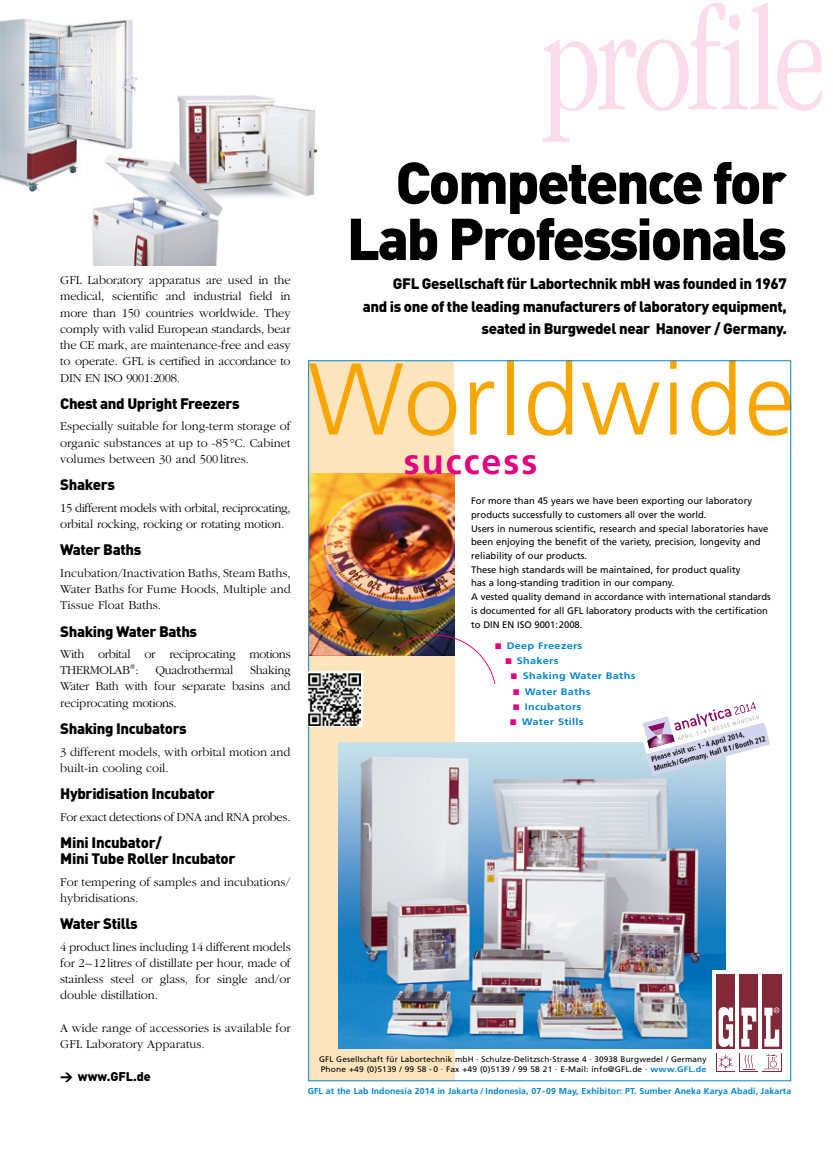
<style>
.page{position:relative;width:833px;height:1170px;background:#fff}
.page>*{position:absolute;margin:0;border:0;box-sizing:border-box;transform-origin:0 0}
.t1{font:300 condensed 150px "Garamond";letter-spacing:-.025em;color:#fadceb}
.t2{font:300 101.62px "Frutiger";letter-spacing:.015em;color:#f7a600}
.t3{font:900 58px/56.1px "DIN Pro";letter-spacing:-.04em;color:#000;text-align:right}
.t4{font:700 36px "Frutiger";letter-spacing:.055em;color:#e5007d}
.t5{font:900 15px/22.5px "DIN Pro";letter-spacing:-.025em;color:#000;text-align:right}
.t6{font:300 12.5px/16.2px "Garamond";letter-spacing:-.01em;color:#000;text-align:justify}
.t7{font:900 12.5px "DIN Pro";color:#000}
.t8{font:9.5px/13.8px "Frutiger";color:#000}
.t9{font:700 9.5px/15.1px "Frutiger";letter-spacing:.03em;color:#0085cd;scale:1.15 1}
.t10{font:700 8.62px "Frutiger";letter-spacing:.01em;color:#0085cd}
.t11{font:8px/10.4px "Frutiger";letter-spacing:.015em;color:#000}
.t12{font:700 condensed 7.62px/9.5px "Frutiger";color:#000}
.s1{font-family:"DIN"}
.s2{font-weight:700;color:#0085cd}
</style>
<div class="page">
<img style="left:0;top:18px;width:318px;height:247px">
<div style="left:309px;top:361px;width:145px;height:121px;background:#fee5be"></div>
<img style="left:310px;top:473px;width:144px;height:183px">
<div style="left:309px;top:656px;width:145px;height:424px;background:#fee5be"></div>
<svg style="left:308px;top:671px;width:54px;height:56px"></svg>
<img style="left:308px;top:673px;width:52px;height:52px">
<img style="left:338px;top:742px;width:388px;height:306px">
<div style="left:712px;top:970px;width:71px;height:104px;background:#fff"></div>
<div style="left:716px;top:974px;width:19px;height:74px;background:#812939"></div>
<div style="left:739px;top:974px;width:19px;height:74px;background:#812939"></div>
<div style="left:762px;top:974px;width:19px;height:74px;background:#812939"></div>
<svg style="left:718px;top:1007px;width:15px;height:40px"></svg>
<svg style="left:741px;top:1007px;width:15px;height:39px"></svg>
<svg style="left:716px;top:1053px;width:10px;height:18px"></svg>
<svg style="left:739px;top:1053px;width:1px;height:18px"></svg>
<div style="left:717px;top:1053px;width:18px;height:17px;background:#fff"></div>
<svg style="left:764px;top:1053px;width:15px;height:17px"></svg>
<svg style="left:718px;top:1054px;width:15px;height:15px"></svg>
<svg style="left:764px;top:1007px;width:15px;height:39px"></svg>
<svg style="left:743px;top:1054px;width:11px;height:16px"></svg>
<svg style="left:637px;top:702px;width:133px;height:74px"></svg>
<svg style="left:374px;top:634px;width:145px;height:123px"></svg>
<p class="t6" style="left:60px;top:272px;width:232px">GFL Laboratory apparatus are used in the medical, scientific and industrial field in more than 150 countries worldwide. They comply with valid European standards, bear the CE mark, are maintenance-free and easy to operate. GFL is certified in accordance to DIN EN ISO 9001:2008.</p>
<p class="t5" style="left:60px;top:392px;width:181px">Chest and Upright Freezers</p>
<p class="t6" style="left:60px;top:418px;width:232px">Especially suitable for long-term storage of organic substances at up to -85°C. Cabinet volumes between 30 and 500 litres.</p>
<p class="t5" style="left:60px;top:473px;width:56px">Shakers</p>
<p class="t6" style="left:60px;top:499px;width:232px">15 different models with orbital, reciprocating, orbital rocking, rocking or rotating motion.</p>
<p class="t5" style="left:60px;top:538px;width:82px">Water Baths</p>
<p class="t6" style="left:60px;top:564px;width:232px">Incubation/Inactivation Baths, Steam Baths, Water Baths for Fume Hoods, Multiple and Tissue Float Baths.</p>
<p class="t5" style="left:60px;top:619px;width:138px">Shaking Water Baths</p>
<p class="t6" style="left:60px;top:646px;width:232px">With orbital or reciprocating motions<br>THERMOLAB<sup>®</sup>:</p>
<p class="t6" style="left:60px;top:662px;width:232px;text-indent:190px">Shaking Water Bath with four separate basins and reciprocating motions.</p>
<p class="t5" style="left:60px;top:717px;width:128px">Shaking Incubators</p>
<p class="t6" style="left:60px;top:743px;width:232px">3 different models, with orbital motion and built-in cooling coil.</p>
<p class="t5" style="left:60px;top:782px;width:156px">Hybridisation Incubator</p>
<p class="t6" style="left:60px;top:808px;width:232px">For exact detections of DNA and RNA probes.</p>
<p class="t5" style="left:60px;top:833px;width:177px;line-height:16.2px;text-align:left">Mini Incubator/<br>Mini Tube Roller Incubator</p>
<p class="t6" style="left:60px;top:873px;width:232px">For tempering of samples and incubations/ hybridisations.</p>
<p class="t5" style="left:60px;top:912px;width:79px">Water Stills</p>
<p class="t6" style="left:60px;top:938px;width:232px">4 product lines including 14 different models for 2–12litres of distillate per hour, made of stainless steel or glass, for single and/or double distillation.</p>
<p class="t6" style="left:60px;top:1019px;width:232px">A wide range of accessories is available for<br>GFL Laboratory Apparatus.</p>
<p class="t7" style="left:60px;top:1067px;width:92px"><span class="s1">&gt;</span> www.GFL.de</p>
<p class="t6" style="left:155px;top:662px;width:79px">Quadrothermal</p>
<h1 class="t1" style="left:543px;top:-20px;width:283px">profile</h1>
<h3 class="t3" style="left:347px;top:152px;width:442px">Competence for<br>Lab Professionals</h3>
<p class="t5" style="left:363px;top:272px;width:425px">GFL Gesellschaft für Labortechnik mbH was founded in 1967<br>and is one of the leading manufacturers of laboratory equipment, seated in Burgwedel near Hanover / Germany.</p>
<h2 class="t2" style="left:308px;top:342px;width:489px">Worldwide</h2>
<h3 class="t4" style="left:404px;top:440px;width:135px">success</h3>
<p class="t8" style="left:471px;top:494px;width:301px">For more than 45 years we have been exporting our laboratory products successfully to customers all over the world.<br>Users in numerous scientific, research and special laboratories have been enjoying the benefit of the variety, precision, longevity and reliability of our products.<br>These high standards will be maintained, for product quality<br>has a long-standing tradition in our company.<br>A vested quality demand in accordance with international standards is documented for all GFL laboratory products with the certification to DIN EN ISO 9001:2008.</p>
<p class="t9" style="left:517px;top:638px;width:59px;text-indent:-10px">Deep Freezers<br>Shakers</p>
<p class="t9" style="left:523px;top:668px;width:100px">Shaking Water Baths</p>
<p class="t9" style="left:525px;top:683px;width:59px">Water Baths</p>
<p class="t9" style="left:525px;top:698px;width:51px">Incubators</p>
<p class="t9" style="left:522px;top:714px;width:55px">Water Stills</p>
<p class="t12" style="left:650px;top:754px;width:117px;rotate:-15deg">Please visit us: 1- 4 April 2014,<br>Munich/Germany, Hall B1/Booth 212</p>
<p class="t11" style="left:319px;top:1053px;width:389px">GFL Gesellschaft für Labortechnik mbH · Schulze-Delitzsch-Strasse 4 · 30938 Burgwedel / Germany<br>Phone +49 (0)5139 / 99 58 - 0 · Fax +49 (0)5139 / 99 58 21 · E-Mail: info@GFL.de · <span class="s2">www.GFL.de</span></p>
<p class="t10" style="left:308px;top:1085px;width:485px">GFL at the Lab Indonesia 2014 in Jakarta / Indonesia, 07-09 May, Exhibitor: PT. Sumber Aneka Karya Abadi, Jakarta</p>
</div>
